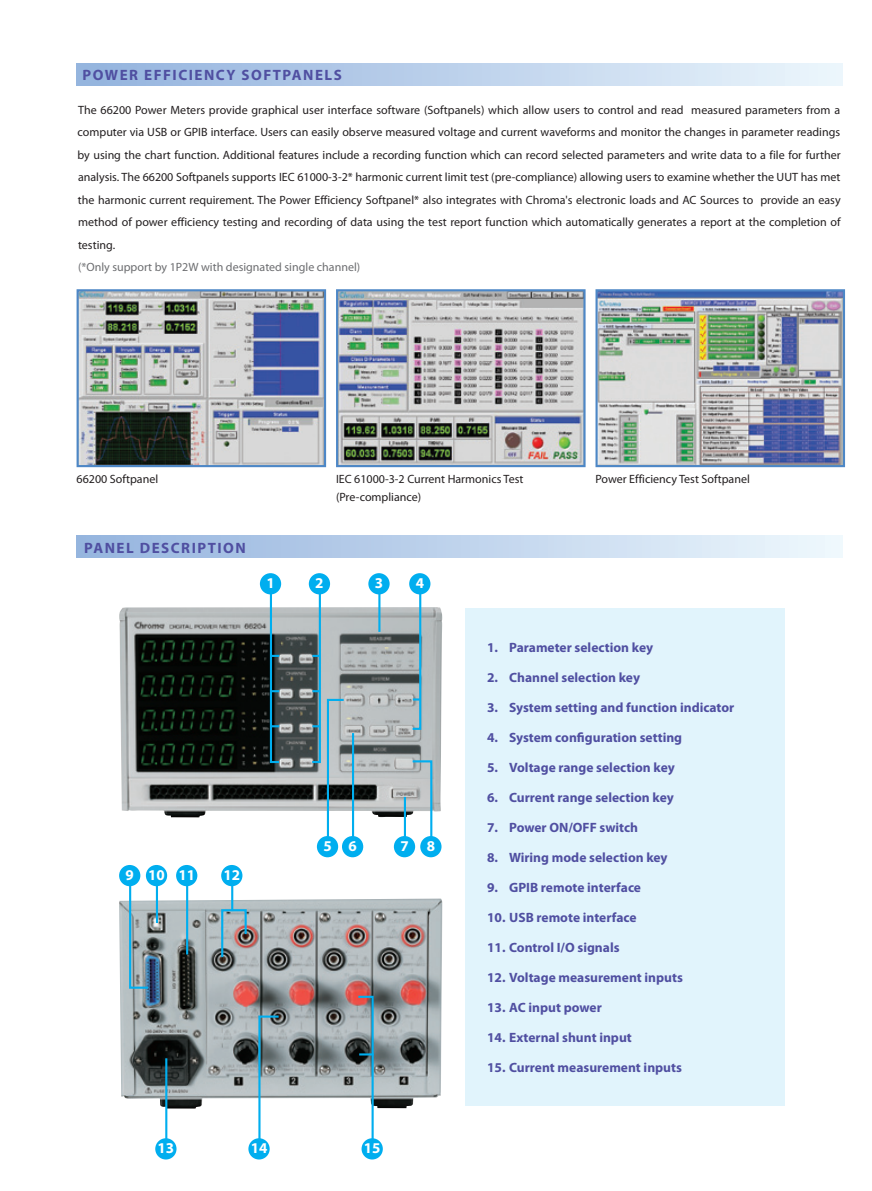
<style>
.page{position:relative;width:872px;height:1191px;background:#fff}
.page>*{position:absolute;margin:0;border:0;box-sizing:border-box;transform-origin:0 0}
.t1{font:700 15px "Myriad Pro";letter-spacing:.1em;color:#504fa1}
.t2{font:700 15px "Myriad Pro";color:#fff}
.t3{font:700 13.5px "Myriad Pro";color:#504fa1}
.t4{font:12px/22.5px "Myriad Pro";color:#231f20}
.t5{font:12px "Myriad Pro";color:#6c6d70}
</style>
<div class="page">
<div style="left:466px;top:608px;width:318px;height:498px;background:#e1f4fc"></div>
<div style="left:77px;top:536px;width:765px;height:21px;background:linear-gradient(to right,#94b3dd,#edf7fc)"></div>
<div style="left:77px;top:64px;width:765px;height:21px;background:linear-gradient(to right,#92b1dd,#eaf5fb)"></div>
<img style="left:119px;top:607px;width:323px;height:210px">
<img style="left:119px;top:898px;width:323px;height:210px">
<svg style="left:128px;top:882px;width:22px;height:107px;background:#98b4be"></svg>
<hr style="left:156px;top:885px;width:2px;height:38px;background:#00aeef">
<hr style="left:186px;top:885px;width:2px;height:69px;background:#00aeef">
<hr style="left:231px;top:885px;width:2px;height:26px;background:#00aeef">
<hr style="left:352px;top:733px;width:2px;height:104px;background:#00aeef">
<hr style="left:165px;top:1058px;width:2px;height:82px;background:#00aeef">
<svg style="left:257px;top:1014px;width:24px;height:125px"></svg>
<hr style="left:404px;top:797px;width:2px;height:40px;background:#00aeef">
<svg style="left:410px;top:759px;width:23px;height:81px"></svg>
<hr style="left:378px;top:593px;width:2px;height:39px;background:#00aeef">
<svg style="left:410px;top:591px;width:12px;height:140px;background:#89afbc"></svg>
<svg style="left:269px;top:591px;width:12px;height:173px;background:#466e7b"></svg>
<svg style="left:310px;top:591px;width:36px;height:249px"></svg>
<div style="left:260px;top:573px;width:21px;height:21px;background:#00aeef;border-radius:50%"></div>
<div style="left:119px;top:865px;width:21px;height:21px;background:#00aeef;border-radius:50%"></div>
<div style="left:146px;top:865px;width:21px;height:21px;background:#00aeef;border-radius:50%"></div>
<div style="left:176px;top:865px;width:21px;height:21px;background:#00aeef;border-radius:50%"></div>
<div style="left:221px;top:865px;width:21px;height:21px;background:#00aeef;border-radius:50%"></div>
<div style="left:309px;top:573px;width:21px;height:21px;background:#00aeef;border-radius:50%"></div>
<div style="left:409px;top:573px;width:21px;height:21px;background:#00aeef;border-radius:50%"></div>
<div style="left:317px;top:836px;width:21px;height:21px;background:#00aeef;border-radius:50%"></div>
<div style="left:342px;top:836px;width:21px;height:21px;background:#00aeef;border-radius:50%"></div>
<div style="left:155px;top:1138px;width:21px;height:21px;background:#00aeef;border-radius:50%"></div>
<div style="left:248px;top:1138px;width:22px;height:21px;background:#00aeef;border-radius:50%"></div>
<div style="left:361px;top:1138px;width:22px;height:21px;background:#00aeef;border-radius:50%"></div>
<div style="left:394px;top:836px;width:21px;height:21px;background:#00aeef;border-radius:50%"></div>
<div style="left:420px;top:836px;width:21px;height:21px;background:#00aeef;border-radius:50%"></div>
<div style="left:368px;top:573px;width:21px;height:21px;background:#00aeef;border-radius:50%"></div>
<svg style="left:220px;top:908px;width:28px;height:51px"></svg>
<svg style="left:356px;top:994px;width:19px;height:148px"></svg>
<img style="left:80px;top:292px;width:243px;height:172px">
<div style="left:77px;top:289px;width:249px;height:178px;border:2px solid #4d87c6"></div>
<img style="left:339px;top:292px;width:243px;height:172px">
<div style="left:336px;top:289px;width:249px;height:178px;border:2px solid #4d87c6"></div>
<img style="left:598px;top:292px;width:244px;height:172px">
<div style="left:595px;top:289px;width:250px;height:178px;border:2px solid #4d87c6"></div>
<p class="t1" style="left:83px;top:65px;width:261px">POWER EFFICIENCY SOFTPANELS</p>
<p class="t4" style="left:77px;top:98px;width:764px;text-align:justify">The 66200 Power Meters provide graphical user interface software (Softpanels) which allow users to control and read measured parameters from a computer via USB or GPIB interface. Users can easily observe measured voltage and current waveforms and monitor the changes in parameter readings by using the chart function. Additional features include a recording function which can record selected parameters and write data to a file for further analysis. The 66200 Softpanels supports IEC 61000-3-2* harmonic current limit test (pre-compliance) allowing users to examine whether the UUT has met the harmonic current requirement. The Power Efficiency Softpanel* also integrates with Chroma's electronic loads and AC Sources to provide an easy method of power efficiency testing and recording of data using the test report function which automatically generates a report at the completion of testing.</p>
<p class="t5" style="left:78px;top:260px;width:284px">(*Only support by 1P2W with designated single channel)</p>
<p class="t4" style="left:77px;top:467px;width:83px">66200 Softpanel</p>
<p class="t4" style="left:595px;top:467px;width:156px">Power Efficiency Test Softpanel</p>
<p class="t4" style="left:336px;top:469px;width:189px;line-height:18px">IEC 61000-3-2 Current Harmonics Test (Pre-compliance)</p>
<p class="t1" style="left:84px;top:537px;width:163px">PANEL DESCRIPTION</p>
<p class="t2" style="left:266px;top:573px;width:10px">1</p>
<p class="t2" style="left:375px;top:573px;width:10px">3</p>
<p class="t2" style="left:315px;top:573px;width:10px">2</p>
<p class="t2" style="left:416px;top:573px;width:10px">4</p>
<p class="t2" style="left:126px;top:865px;width:71px">9 10 11</p>
<p class="t2" style="left:223px;top:865px;width:18px">12</p>
<p class="t2" style="left:323px;top:836px;width:35px">5 6</p>
<p class="t2" style="left:400px;top:836px;width:36px">7 8</p>
<p class="t2" style="left:157px;top:1138px;width:18px">13</p>
<p class="t2" style="left:251px;top:1138px;width:18px">14</p>
<p class="t2" style="left:364px;top:1138px;width:18px">15</p>
<p class="t3" style="left:487px;top:639px;width:168px">1. Parameter selection key</p>
<p class="t3" style="left:487px;top:669px;width:154px">2. Channel selection key</p>
<p class="t3" style="left:487px;top:699px;width:249px">3. System setting and function indicator</p>
<p class="t3" style="left:487px;top:729px;width:197px">4. System configuration setting</p>
<p class="t3" style="left:487px;top:759px;width:189px">5. Voltage range selection key</p>
<p class="t3" style="left:487px;top:789px;width:188px">6. Current range selection key</p>
<p class="t3" style="left:487px;top:819px;width:153px">7. Power ON/OFF switch</p>
<p class="t3" style="left:487px;top:849px;width:182px">8. Wiring mode selection key</p>
<p class="t3" style="left:487px;top:879px;width:156px">9. GPIB remote interface</p>
<p class="t3" style="left:487px;top:909px;width:151px">10. USB remote interface</p>
<p class="t3" style="left:487px;top:939px;width:134px">11. Control I/O signals</p>
<p class="t3" style="left:487px;top:969px;width:197px">12. Voltage measurement inputs</p>
<p class="t3" style="left:487px;top:999px;width:116px">13. AC input power</p>
<p class="t3" style="left:487px;top:1029px;width:146px">14. External shunt input</p>
<p class="t3" style="left:487px;top:1059px;width:196px">15. Current measurement inputs</p>
</div>
